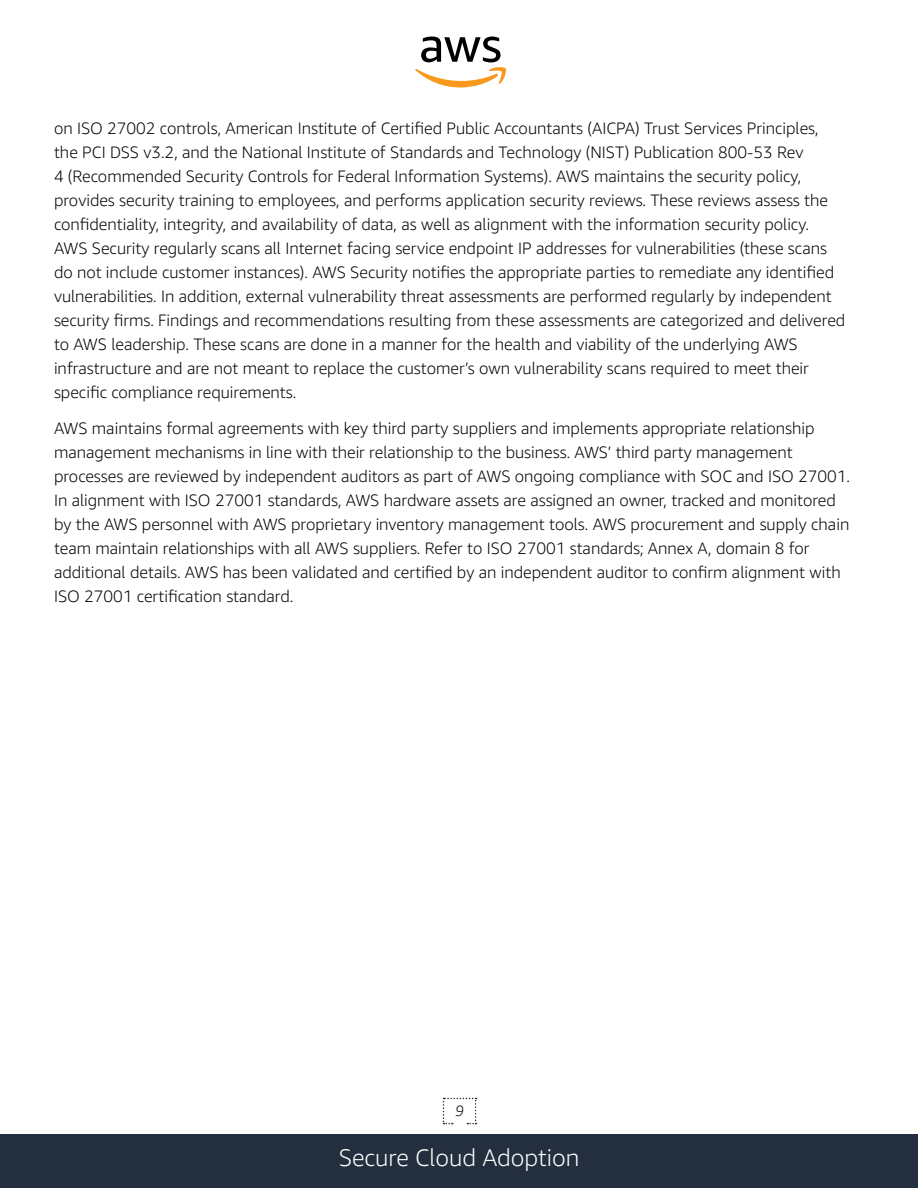
<style>
.page{position:relative;width:918px;height:1188px;background:#fff}
.page>*{position:absolute;margin:0;border:0;box-sizing:border-box;transform-origin:0 0}
.t1{font:300 24px "Amazon Ember";color:#fff}
.t2{font:300 16.5px/24px "Amazon Ember";color:#000}
.t3{font:italic 300 15px "Amazon Ember";color:#000}
</style>
<div class="page">
<div style="left:0;top:1134px;width:918px;height:54px;background:#232f3e"></div>
<svg style="left:443px;top:1098px;width:34px;height:26px"></svg>
<svg style="left:415px;top:37px;width:91px;height:51px"></svg>
<p class="t2" style="left:54px;top:116px;width:793px">on ISO 27002 controls, American Institute of Certified Public Accountants (AICPA) Trust Services Principles, the PCI DSS v3.2, and the National Institute of Standards and Technology (NIST) Publication 800-53 Rev<br>4 (Recommended Security Controls for Federal Information Systems). AWS maintains the security policy, provides security training to employees, and performs application security reviews. These reviews assess the confidentiality, integrity, and availability of data, as well as alignment with the information security policy.<br>AWS Security regularly scans all Internet facing service endpoint IP addresses for vulnerabilities (these scans do not include customer instances). AWS Security notifies the appropriate parties to remediate any identified vulnerabilities. In addition, external vulnerability threat assessments are performed regularly by independent security firms. Findings and recommendations resulting from these assessments are categorized and delivered to AWS leadership. These scans are done in a manner for the health and viability of the underlying AWS infrastructure and are not meant to replace the customer’s own vulnerability scans required to meet their specific compliance requirements.</p>
<p class="t2" style="left:54px;top:416px;width:798px">AWS maintains formal agreements with key third party suppliers and implements appropriate relationship management mechanisms in line with their relationship to the business. AWS’ third party management processes are reviewed by independent auditors as part of AWS ongoing compliance with SOC and ISO 27001.<br>In alignment with ISO 27001 standards, AWS hardware assets are assigned an owner, tracked and monitored by the AWS personnel with AWS proprietary inventory management tools. AWS procurement and supply chain team maintain relationships with all AWS suppliers. Refer to ISO 27001 standards; Annex A, domain 8 for additional details. AWS has been validated and certified by an independent auditor to confirm alignment with ISO 27001 certification standard.</p>
<p class="t3" style="left:455px;top:1101px;width:10px">9</p>
<h1 class="t1" style="left:339px;top:1142px;width:242px">Secure Cloud Adoption</h1>
</div>
